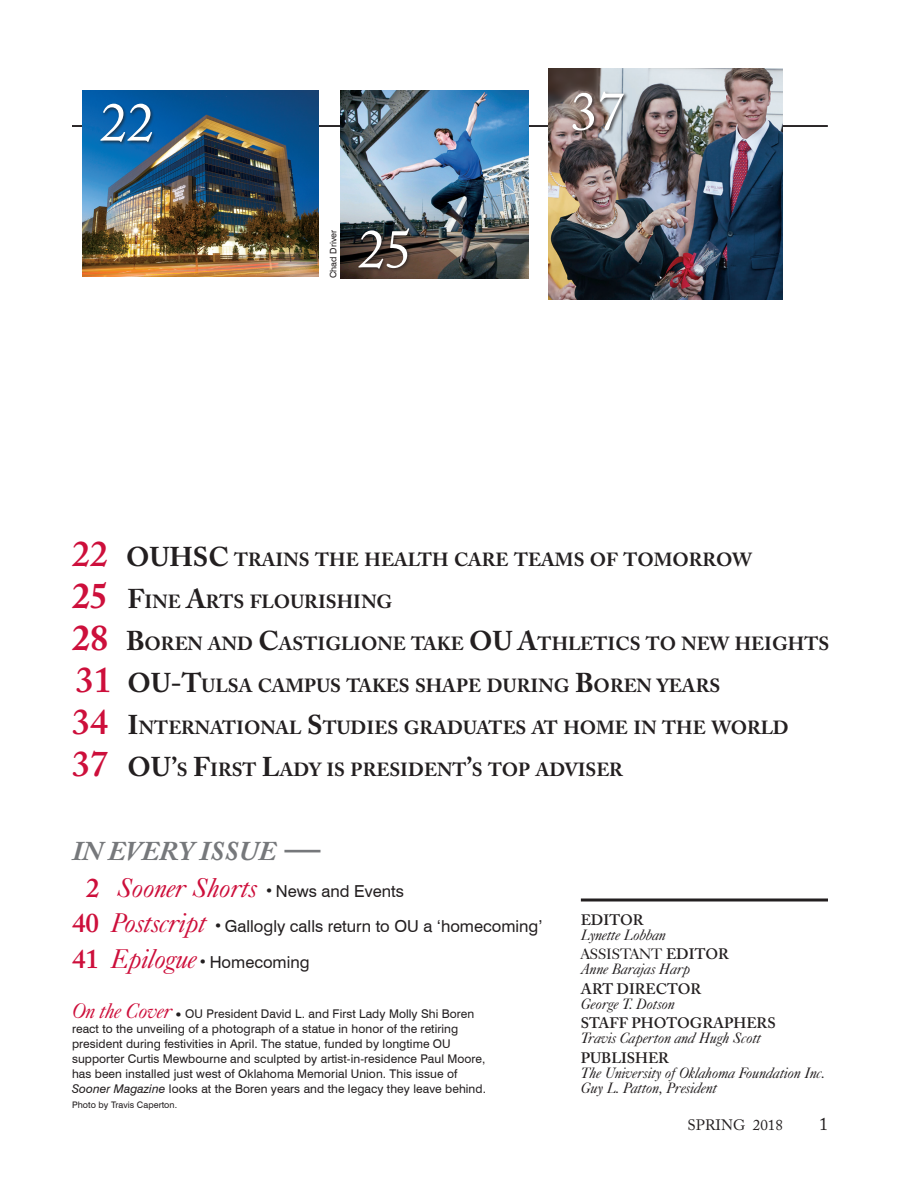
<style>
.page{position:relative;width:918px;height:1188px;background:#fff}
.page>*{position:absolute;margin:0;border:0;box-sizing:border-box;transform-origin:0 0}
.Letters{font:54px "Adobe Caslon Pro";color:#fff}
.Contents_Head{font:italic 700 27px "Adobe Caslon Pro";color:#76787b}
.Contents_Head-2{font:700 18.9px "Adobe Caslon Pro";color:#231f20}
.t1{font:18px "Adobe Caslon Pro";color:#231f20}
.Contents_Head-3{font:16.5px "Swiss 721 BT";color:#231f20}
.BodyText{font:italic 15px "Caslon 540 BT";color:#231f20}
.BodyText-2{font:600 15px "Adobe Caslon Pro";color:#231f20}
.BodyText-3{font:15px "Caslon 540 BT";color:#231f20}
.t2{font:15px "Adobe Caslon Pro";color:#231f20}
.t3{font:12px/15px "Swiss 721 BT";letter-spacing:.005em;color:#231f20}
.Photo_Credit{font:9px "Swiss 721 BT";letter-spacing:.005em;color:#231f20}
.s1{font-weight:600;font-size:36px;color:#cd0f3b}
.s2{font-size:27px}
.s3{font-size:36px;color:#cd0f3b}
.s4{font-size:36px}
.s5{font-family:"Adobe Caslon Pro";font-weight:600;font-size:27px;color:#cd0f3b}
.s6{font-family:"Caslon 540 BT";font-style:italic;font-size:27px;color:#cd0f3b}
.s7{font-family:"Adobe Caslon Pro";font-size:18px}
.s8{font-family:"Caslon 540 BT";font-style:italic;font-size:21px;color:#cd0f3b}
.s9{font-style:italic}
.s10{font-family:"Adobe Caslon Pro";font-weight:600}
</style>
<div class="page">
<hr style="left:72px;top:125px;width:756px;height:2px;background:#231f20">
<svg style="left:581px;top:898px;width:247px;height:4px"></svg>
<img style="left:82px;top:90px;width:237px;height:186px">
<div style="left:99px;top:103px;width:57px;height:44px;background:#231f20;opacity:.75"></div>
<img style="left:548px;top:69px;width:235px;height:231px">
<div style="left:571px;top:90px;width:57px;height:45px;background:#231f20;opacity:.75"></div>
<img style="left:340px;top:90px;width:188px;height:188px">
<div style="left:357px;top:227px;width:57px;height:46px;background:#231f20;opacity:.75"></div>
<p class="Letters" style="left:100px;top:90px;width:55px">22</p>
<p class="Photo_Credit" style="left:327px;top:278px;width:50px;rotate:-90deg">Chad Driver</p>
<p class="Letters" style="left:358px;top:217px;width:56px">25</p>
<p class="Letters" style="left:571px;top:79px;width:55px">37</p>
<p class="Contents_Head-2" style="left:72px;top:549px;width:681px"><span class="s1">22</span> <span class="s2">OUHSC</span> TRAINS THE HEALTH CARE TEAMS OF TOMORROW</p>
<p class="Contents_Head-2" style="left:72px;top:591px;width:322px"><span class="s3">25</span> <span class="s2">F</span>INE <span class="s2">A</span>RTS FLOURISHING</p>
<p class="Contents_Head-2" style="left:72px;top:633px;width:757px"><span class="s3">28</span> <span class="s2">B</span>OREN AND <span class="s2">C</span>ASTIGLIONE TAKE <span class="s2">OU A</span>THLETICS TO NEW HEIGHTS</p>
<p class="Contents_Head-2" style="left:76px;top:675px;width:644px"><span class="s1">31</span> <span class="s2">OU-T</span>ULSA CAMPUS TAKES SHAPE DURING <span class="s2">B</span>OREN YEARS</p>
<p class="Contents_Head-2" style="left:72px;top:717px;width:718px"><span class="s1">34</span> <span class="s2">I</span>NTERNATIONAL <span class="s2">S</span>TUDIES GRADUATES AT HOME IN THE WORLD</p>
<p class="Contents_Head-2" style="left:72px;top:759px;width:553px"><span class="s1">37</span> <span class="s2">OU’</span>S <span class="s2">F</span>IRST <span class="s2">L</span>ADY IS PRESIDENT<span class="s2">’</span>S TOP ADVISER</p>
<p class="Contents_Head" style="left:72px;top:835px;width:250px">IN EVERY ISSUE <span class="s4">—</span></p>
<p class="Contents_Head-3" style="left:86px;top:880px;width:319px"><span class="s5">2</span> <span class="s6">Sooner Shorts</span> <span class="s7">•</span> News and Events</p>
<p class="Contents_Head-3" style="left:72px;top:915px;width:472px"><span class="s5">40</span> <span class="s6">Postscript</span> <span class="s7">•</span> Gallogly calls return to OU a ‘homecoming’</p>
<p class="Contents_Head-3" style="left:72px;top:951px;width:239px"><span class="s5">41</span> <span class="s6">Epilogue</span> <span class="s7">•</span> Homecoming</p>
<p class="t3" style="left:72px;top:1006px;width:415px"><span class="s8">On the Cover</span> <span class="s7">•</span> OU President David L. and First Lady Molly Shi Boren react to the unveiling of a photograph of a statue in honor of the retiring president during festivities in April. The statue, funded by longtime OU supporter Curtis Mewbourne and sculpted by artist-in-residence Paul Moore, has been installed just west of Oklahoma Memorial Union. This issue of <span class="s9">Sooner Magazine</span> looks at the Boren years and the legacy they leave behind.</p>
<p class="Photo_Credit" style="left:72px;top:1099px;width:107px">Photo by Travis Caperton.</p>
<p class="BodyText-2" style="left:581px;top:911px;width:64px">EDITOR</p>
<p class="BodyText" style="left:581px;top:925px;width:86px">Lynette Lobban</p>
<p class="BodyText-3" style="left:581px;top:945px;width:150px">ASSISTANT <span class="s10">EDITOR</span></p>
<p class="BodyText" style="left:581px;top:960px;width:111px">Anne Barajas Harp</p>
<p class="BodyText-2" style="left:581px;top:980px;width:122px">ART DIRECTOR</p>
<p class="BodyText" style="left:581px;top:994px;width:96px">George T. Dotson</p>
<p class="BodyText-2" style="left:581px;top:1014px;width:196px">STAFF PHOTOGRAPHERS</p>
<p class="BodyText" style="left:581px;top:1029px;width:182px">Travis Caperton and Hugh Scott</p>
<p class="BodyText-2" style="left:581px;top:1049px;width:90px">PUBLISHER</p>
<p class="BodyText" style="left:581px;top:1063px;width:246px">The University of Oklahoma Foundation Inc.</p>
<p class="BodyText" style="left:581px;top:1078px;width:138px">Guy L. Patton, President</p>
<p class="t2" style="left:688px;top:1116px;width:97px">SPRING 2018</p>
<h3 class="t1" style="left:819px;top:1114px;width:10px">1</h3>
</div>
